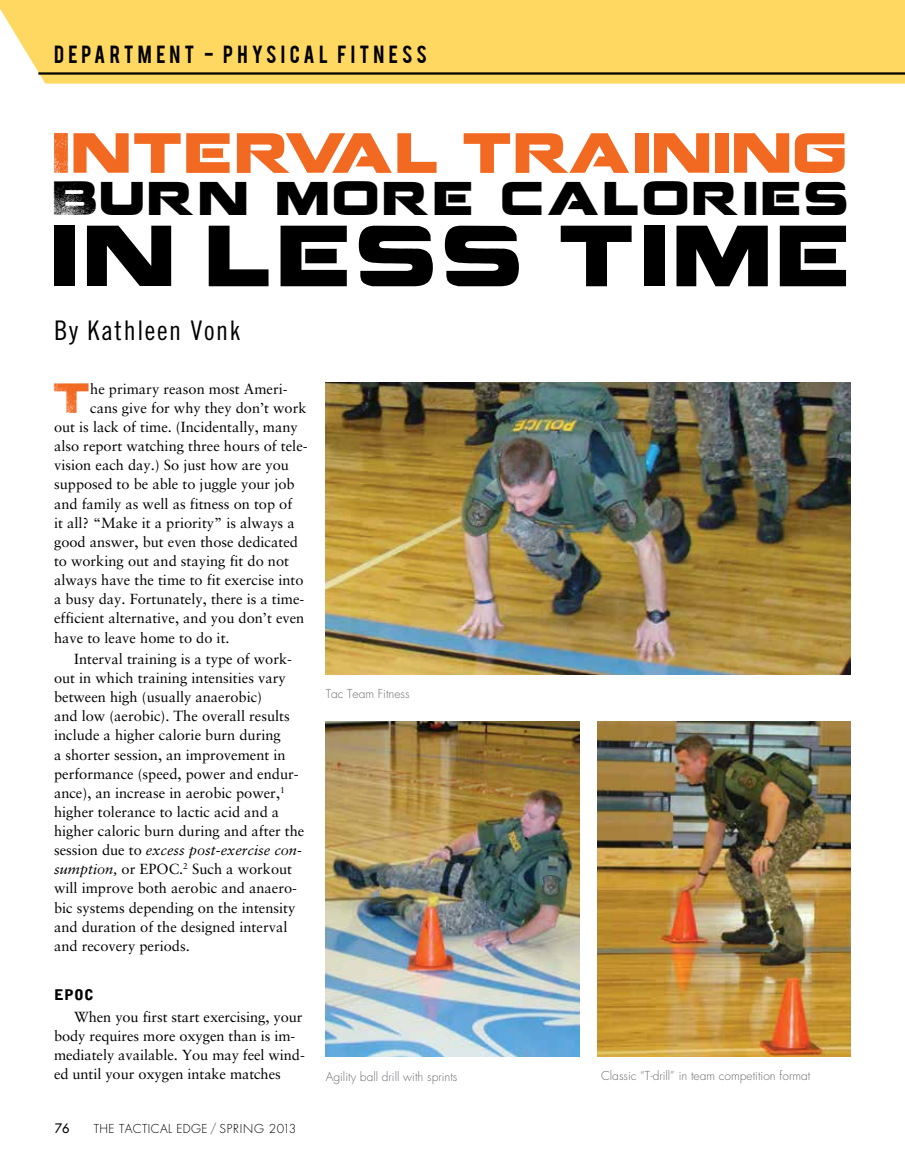
<style>
.page{position:relative;width:905px;height:1175px;background:#fff}
.page>*{position:absolute;margin:0;border:0;box-sizing:border-box;transform-origin:0 0}
.t1{font:85.65px "Coalition";letter-spacing:.1em;color:#000}
.t2{font:56.1px "Coalition";letter-spacing:.06em;color:#f26922}
.t3{font:47.1px "Coalition";letter-spacing:.1em;color:#000}
.t4{font:41.55px "Coalition";color:#f26922}
.t5{font:27px "Trade Gothic Cond Eighteen";letter-spacing:.06em;color:#000}
.t6{font:19.5px "Bebas";letter-spacing:.215em;color:#000}
.t7{font:14.7px/19px "Sabon";color:#000}
.t8{font:900 14.7px "Bell Gothic";color:#000}
.t9{font:12.75px "Futura";color:#000}
.t10{font:300 12px "Futura";color:#6d6e71}
.t11{font:300 12px "Futura";letter-spacing:.03em;color:#000}
.s1{font-style:italic}
.s2{font-weight:400;color:#939598}
</style>
<div class="page">
<div style="left:0;top:0;width:904px;height:84px;background:#ffd861"></div>
<hr style="left:38px;top:72px;width:866px;height:3px;background:#000">
<img style="left:326px;top:721px;width:253px;height:335px">
<img style="left:597px;top:721px;width:253px;height:335px">
<img style="left:326px;top:382px;width:524px;height:292px">
<h3 class="t6" style="left:54px;top:40px;width:374px">DEPARTMENT - PHYSICAL FITNESS</h3>
<h2 class="t2" style="left:54px;top:131px;width:794px">INTERVAL TRAINING</h2>
<h3 class="t3" style="left:54px;top:180px;width:795px">BURN MORE CALORIES</h3>
<h1 class="t1" style="left:54px;top:222px;width:797px">IN LESS TIME</h1>
<h3 class="t5" style="left:54px;top:314px;width:188px">By Kathleen Vonk</h3>
<h3 class="t4" style="left:54px;top:382px;width:38px">T</h3>
<p class="t7" style="left:90px;top:379px;width:199px">he primary reason most Ameri-</p>
<p class="t7" style="left:90px;top:398px;width:218px">cans give for why they don’t work</p>
<p class="t7" style="left:54px;top:417px;width:245px">out is lack of time. (Incidentally, many</p>
<p class="t7" style="left:54px;top:436px;width:255px">also report watching three hours of tele-</p>
<p class="t7" style="left:54px;top:455px;width:236px">vision each day.) So just how are you</p>
<p class="t7" style="left:54px;top:474px;width:242px">supposed to be able to juggle your job</p>
<p class="t7" style="left:54px;top:494px;width:240px">and family as well as fitness on top of</p>
<p class="t7" style="left:54px;top:513px;width:242px">it all? “Make it a priority” is always a</p>
<p class="t7" style="left:54px;top:532px;width:245px">good answer, but even those dedicated</p>
<p class="t7" style="left:54px;top:551px;width:236px">to working out and staying fit do not</p>
<p class="t7" style="left:54px;top:570px;width:251px">always have the time to fit exercise into</p>
<p class="t7" style="left:54px;top:589px;width:252px">a busy day. Fortunately, there is a time-</p>
<p class="t7" style="left:54px;top:608px;width:252px">efficient alternative, and you don’t even</p>
<p class="t7" style="left:54px;top:628px;width:177px">have to leave home to do it.</p>
<p class="t7" style="left:54px;top:649px;width:252px;text-indent:20px">Interval training is a type of work&shy;out in which training intensities vary between high (usually anaerobic)<br>and low (aerobic). The overall results include a higher calorie burn during<br>a shorter session, an improvement in performance (speed, power and endur&shy;ance), an increase in aerobic power,<sup>1 </sup>higher tolerance to lactic acid and a higher caloric burn during and after the session due to <span class="s1">excess post-exercise con&shy;sumption,</span> or EPOC.<sup>2</sup> Such a workout will improve both aerobic and anaero&shy;bic systems depending on the intensity and duration of the designed interval and recovery periods.</p>
<p class="t8" style="left:54px;top:985px;width:11px">EPOC</p>
<p class="t7" style="left:54px;top:1007px;width:252px;text-indent:20px">When you first start exercising, your body requires more oxygen than is im&shy;mediately available. You may feel wind&shy;ed until your oxygen intake matches</p>
<p class="t9" style="left:55px;top:1120px;width:16px">76</p>
<p class="t11" style="left:94px;top:1121px;width:204px">The Tactical Edge <span class="s2">/</span> spr in g 2013</p>
<p class="t10" style="left:326px;top:686px;width:85px">Tac Team Fitness</p>
<p class="t10" style="left:326px;top:1069px;width:133px">Agility ball drill with sprints</p>
<p class="t10" style="left:597px;top:1068px;width:214px">Classic “T-drill” in team competition format</p>
</div>
